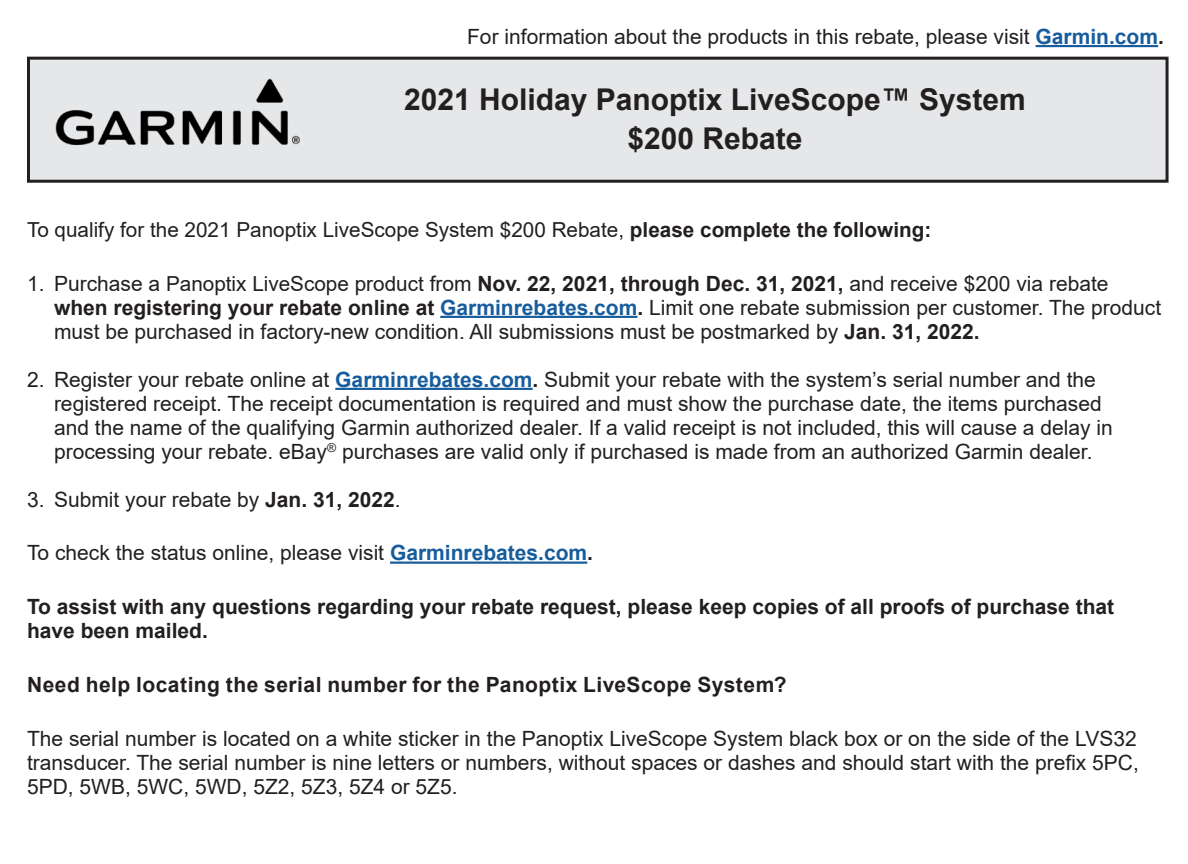
<style>
.page{position:relative;width:1188px;height:864px;background:#fff}
.page>*{position:absolute;margin:0;border:0;box-sizing:border-box;transform-origin:0 0}
.t1{font:700 30px "Arial";color:#231f20}
.t2{font:21px/24px "Arial";color:#231f20}
.t3{font:700 21px/24px "Arial";color:#231f20}
.t4{font:700 21px "Arial";letter-spacing:.02em;color:#231f20}
.t5{font:20.7px "Arial";color:#231f20}
.s1{font-weight:700;color:#175d9e}
.s2{font-weight:700}
.s3{font-size:20.7px}
</style>
<div class="page">
<div style="left:28px;top:58px;width:1139px;height:123px;background:#e6e7e9"></div>
<div style="left:27px;top:57px;width:1142px;height:126px;border:3px solid #231f20"></div>
<img style="left:55px;top:78px;width:245px;height:68px">
<hr style="left:440px;top:316px;width:197px;height:2px;background:#175d9e">
<hr style="left:335px;top:388px;width:198px;height:2px;background:#175d9e">
<hr style="left:390px;top:562px;width:197px;height:2px;background:#175d9e">
<hr style="left:1036px;top:45px;width:122px;height:2px;background:#175d9e">
<p class="t2" style="left:467px;top:24px;width:698px">For information about the products in this rebate, please visit <span class="s1">Garmin.com</span><span class="s2">.</span></p>
<p class="t1" style="left:404px;top:78px;width:623px">2021 Holiday Panoptix LiveScope™ System</p>
<p class="t1" style="left:627px;top:117px;width:177px">$200 Rebate</p>
<p class="t5" style="left:27px;top:215px;width:906px">To qualify for the 2021 Panoptix LiveScope System $200 Rebate, <span class="s2">please complete the following:</span></p>
<p class="t2" style="left:54px;top:271px;width:1109px;text-indent:-27px">1. Purchase a <span class="s3">Panoptix LiveScope product</span> from <span class="s2">Nov. 22, 2021, through Dec. 31, 2021,</span> and receive $200 via rebate <span class="s2">when registering your rebate online at</span> <span class="s1">Garminrebates.com</span><span class="s2">.</span> Limit one rebate submission per customer. The product must be purchased in factory-new condition. All submissions must be postmarked by <span class="s2">Jan. 31, 2022.</span></p>
<p class="t2" style="left:54px;top:367px;width:1060px;text-indent:-27px">2. Register your rebate online at <span class="s1">Garminrebates.com</span><span class="s2">.</span> Submit your rebate with the system’s serial number and the registered receipt. The receipt documentation is required and must show the purchase date, the items purchased and the name of the qualifying Garmin authorized dealer. If a valid receipt is not included, this will cause a delay in processing your rebate. eBay<sup>®</sup> purchases are valid only if purchased is made from an authorized Garmin dealer.</p>
<p class="t2" style="left:27px;top:487px;width:375px">3. Submit your rebate by <span class="s2">Jan. 31, 2022</span>.</p>
<p class="t2" style="left:27px;top:541px;width:568px">To check the status online, please visit <span class="s1">Garminrebates.com</span><span class="s2">.</span></p>
<p class="t3" style="left:27px;top:595px;width:1089px">To assist with any questions regarding your rebate request, please keep copies of all proofs of purchase that have been mailed.</p>
<p class="t4" style="left:27px;top:670px;width:761px">Need help locating the serial number for the Panoptix LiveScope System?</p>
<p class="t2" style="left:27px;top:727px;width:1113px;text-align:justify">The serial number is located on a white sticker in the Panoptix LiveScope System black box or on the side of the LVS32 transducer. The serial number is nine letters or numbers, without spaces or dashes and should start with the prefix 5PC, 5PD, 5WB, 5WC, 5WD, 5Z2, 5Z3, 5Z4 or 5Z5.</p>
</div>
